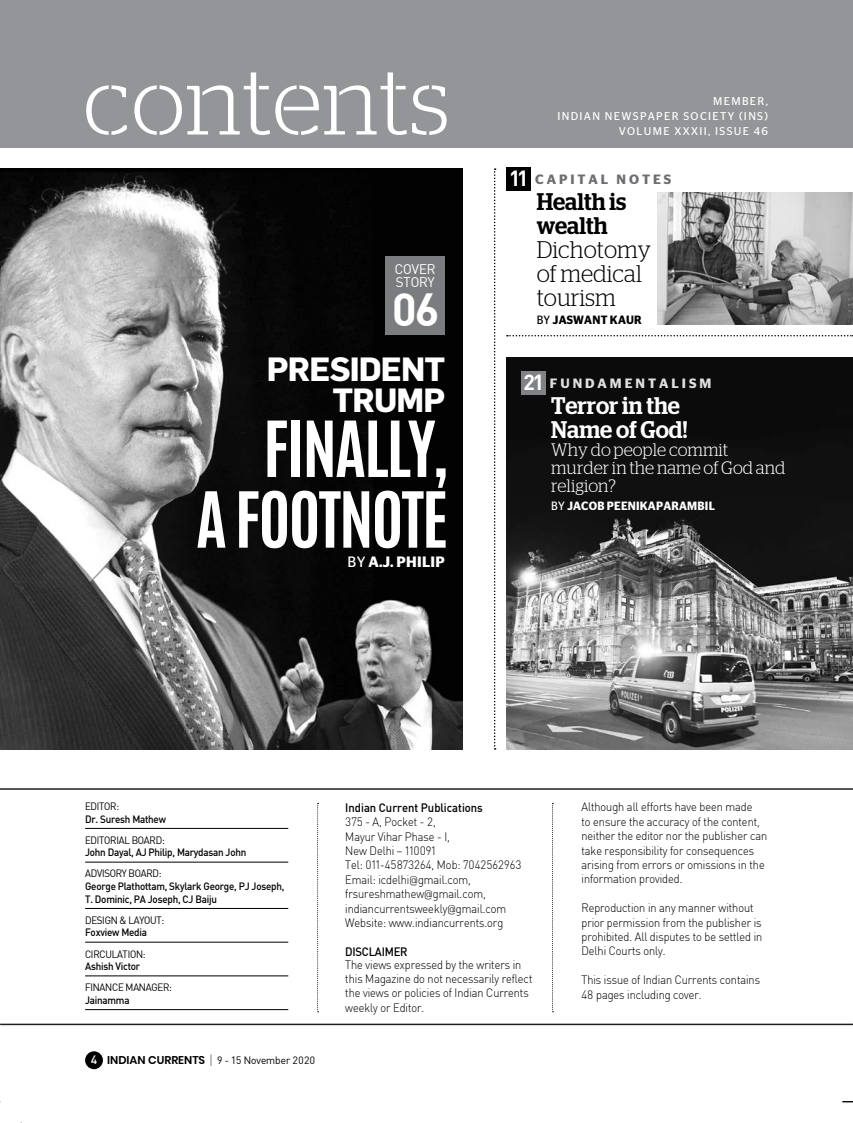
<style>
.page{position:relative;width:853px;height:1123px;background:#fff}
.page>*{position:absolute;margin:0;border:0;box-sizing:border-box;transform-origin:0 0}
.t1{font:300 93.15px "Stag Stencil";color:#fff}
.t2{font:700 65.55px/70.7px "Antonio";letter-spacing:-.03em;color:#fff;text-align:right}
.t3{font:700 45.45px "Sapient Sans";color:#fff}
.t4{font:700 33px/30.9px "Flama";letter-spacing:-.025em;color:#fff;text-align:right}
.t5{font:300 24px/24px "Stag";color:#000;scale:.95 1}
.t6{font:500 24px/24px "Stag";color:#fff;scale:.95 1}
.t7{font:500 24px/24px "Stag";color:#000;scale:.95 1}
.t8{font:300 18px/18px "Stag";color:#fff;scale:.95 1}
.t9{font:600 15px "Stag Sans";letter-spacing:.02em;color:#fff}
.t10{font:13.8px/13.8px "Sapient Sans";color:#fff}
.t11{font:600 13.5px "Stag Sans";letter-spacing:.22em;color:#dedfe0}
.t12{font:600 13.5px "Stag Sans";letter-spacing:.22em;color:#6d6e71}
.t13{font:300 12px/14.4px "Sapient Sans";color:#000;scale:.95 1}
.t14{font:500 12px "Sapient Sans";color:#000;scale:.95 1}
.t15{font:600 12px "Stag Sans";letter-spacing:.02em;color:#fff;scale:.95 1}
.t16{font:600 12px "Stag Sans";letter-spacing:.02em;color:#000;scale:.95 1}
.t17{font:500 12px "Sapient Sans";letter-spacing:-.02em;color:#000;scale:.95 1}
.t18{font:11.25px/15px "Stag Sans";letter-spacing:.12em;color:#fff;text-align:right}
.t19{font:500 10.5px/12.6px "Sapient Sans";letter-spacing:-.02em;color:#000;scale:.95 1}
.t20{font:10.5px "Sapient Sans";letter-spacing:-.02em;color:#000;scale:.95 1}
.t21{font:10.5px "Sapient Sans";color:#000}
.s1{font-weight:400}
.s2{font-family:"Sapient Sans";font-weight:700;font-size:21.45px;color:#fff}
.s3{font-weight:500;font-size:12px;color:#fff}
.s4{font-family:"Poppins";font-weight:600;font-size:11.25px}
.s5{font-weight:300;font-size:13.5px}
</style>
<div class="page">
<div style="left:85px;top:1051px;width:18px;height:18px;background:#000;border-radius:50%"></div>
<div style="left:506px;top:357px;width:347px;height:59px;background:#0b0b0b"></div>
<hr style="left:85px;top:828px;width:203px;height:1px;background:#000">
<hr style="left:85px;top:862px;width:203px;height:1px;background:#000">
<hr style="left:85px;top:908px;width:203px;height:1px;background:#000">
<hr style="left:85px;top:942px;width:203px;height:1px;background:#000">
<hr style="left:85px;top:975px;width:203px;height:1px;background:#000">
<hr style="left:85px;top:1009px;width:203px;height:1px;background:#000">
<hr style="left:0;top:788px;width:853px;height:1px;background:#221e1f">
<svg style="left:317px;top:803px;width:1px;height:209px"></svg>
<svg style="left:552px;top:803px;width:1px;height:209px"></svg>
<hr style="left:0;top:1023px;width:853px;height:2px;background:#221e1f">
<div style="left:0;top:0;width:853px;height:147px;background:#939598"></div>
<img style="left:0;top:168px;width:463px;height:581px">
<div style="left:385px;top:257px;width:60px;height:78px;background:#7b7c7f"></div>
<div style="left:506px;top:167px;width:25px;height:24px;background:#000"></div>
<img style="left:506px;top:416px;width:347px;height:333px">
<img style="left:657px;top:192px;width:196px;height:132px">
<svg style="left:507px;top:335px;width:346px;height:1px"></svg>
<div style="left:521px;top:371px;width:24px;height:23px;background:#808285"></div>
<svg style="left:494px;top:168px;width:1px;height:581px"></svg>
<h1 class="t1" style="left:83px;top:49px;width:368px">contents</h1>
<p class="t10" style="left:395px;top:261px;width:42px">COVER<br>STORY</p>
<h3 class="t3" style="left:391px;top:280px;width:50px">06</h3>
<h3 class="t4" style="left:267px;top:353px;width:180px">PRESIDENT<br>TRUMP</h3>
<h2 class="t2" style="left:196px;top:414px;width:254px">FINALLY,<br>A FOOTNOTE</h2>
<p class="t9" style="left:347px;top:553px;width:98px"><span class="s1">BY</span> A.J. PHILIP</p>
<p class="t18" style="left:557px;top:93px;width:212px">MEMBER,<br>INDIAN NEWSPAPER SOCI ETY (INS)<br>VOLUME XXXII, ISSUE 46</p>
<p class="t12" style="left:510px;top:172px;width:162px"><span class="s2">11</span> CAP ITA L NOTES</p>
<h3 class="t7" style="left:536px;top:189px;width:96px">Health is wealth</h3>
<h3 class="t5" style="left:536px;top:237px;width:122px">Dichotomy of medical tourism</h3>
<p class="t16" style="left:536px;top:313px;width:112px"><span class="s1">BY</span> JASWANT KAUR</p>
<p class="t11" style="left:523px;top:376px;width:75px"><span class="s2">21</span> FUNDAM</p>
<p class="t11" style="left:624px;top:376px;width:76px">ENTA LISM</p>
<h3 class="t6" style="left:551px;top:393px;width:145px">Terror in the<br>Name of God!</h3>
<h3 class="t8" style="left:551px;top:440px;width:248px">Why do people commit murder in the name of God and religion?</h3>
<p class="t15" style="left:551px;top:498px;width:103px"><span class="s1">BY</span> JACOB PEENIKAPA</p>
<p class="t15" style="left:671px;top:498px;width:47px">RAMBIL</p>
<p class="t20" style="left:85px;top:799px;width:37px">EDITOR:</p>
<p class="t19" style="left:85px;top:812px;width:87px">Dr. Suresh Mathew</p>
<p class="t20" style="left:85px;top:833px;width:85px">EDITORIAL BOARD:</p>
<p class="t19" style="left:85px;top:846px;width:171px">John Dayal, AJ Philip, Marydasan John</p>
<p class="t20" style="left:85px;top:867px;width:82px">ADVISORY BOARD:</p>
<p class="t19" style="left:85px;top:879px;width:211px">George Plathottam, Skylark George, PJ Joseph,<br>T. Dominic, PA Joseph, CJ Baiju</p>
<p class="t20" style="left:85px;top:913px;width:85px">DESIGN &amp; LAYOUT:</p>
<p class="t19" style="left:85px;top:926px;width:67px">Foxview Media</p>
<p class="t20" style="left:85px;top:947px;width:65px">CIRCULATION:</p>
<p class="t19" style="left:85px;top:959px;width:59px">Ashish Victor</p>
<p class="t20" style="left:85px;top:980px;width:93px">FINANCE MANAGER:</p>
<p class="t19" style="left:85px;top:993px;width:48px">Jainamma</p>
<p class="t21" style="left:91px;top:1053px;width:226px"><span class="s3">4</span> <span class="s4">INDIAN CURRENTS</span> <span class="s5">|</span> 9 - 15 NOVEMBER 2020</p>
<p class="t14" style="left:345px;top:799px;width:146px">Indian Current Publications</p>
<p class="t13" style="left:345px;top:814px;width:187px">375 - A, Pocket - 2,<br>Mayur Vihar Phase - I,<br>New Delhi – 110091<br>Tel: 011-45873264, Mob: 7042562963<br>Email: icdelhi@gmail.com, frsureshmathew@gmail.com, indiancurrentsweekly@gmail.com<br>Website: www.indiancurrents.org</p>
<p class="t17" style="left:345px;top:943px;width:67px">DISCLAIMER</p>
<p class="t13" style="left:345px;top:956px;width:198px">The views expressed by the writers in this Magazine do not necessarily reflect the views or policies of Indian Currents weekly or Editor.</p>
<p class="t13" style="left:581px;top:799px;width:197px">Although all efforts have been made<br>to ensure the accuracy of the content, neither the editor nor the publisher can take responsibility for consequences arising from errors or omissions in the information provided.</p>
<p class="t13" style="left:581px;top:900px;width:192px">Reproduction in any manner without prior permission from the publisher is prohibited. All disputes to be settled in Delhi Courts only.</p>
<p class="t13" style="left:581px;top:972px;width:189px">This issue of Indian Currents contains<br>48 pages including cover.</p>
</div>
